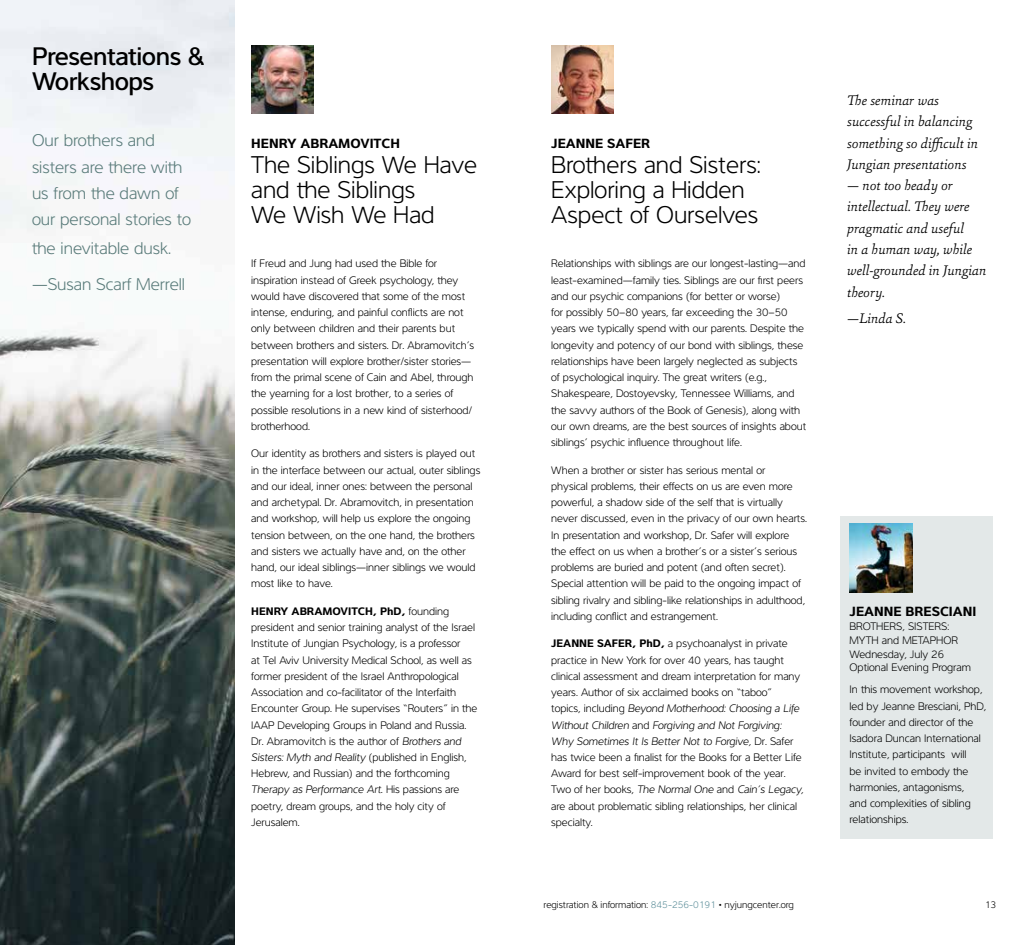
<style>
.page{position:relative;width:1035px;height:945px;background:#fff}
.page>*{position:absolute;margin:0;border:0;box-sizing:border-box;transform-origin:0 0}
.t1{font:500 26.25px/25px "Interval Sans Pro";letter-spacing:-.02em;color:#000}
.t2{font:300 25px/25px "Interval Sans Pro";color:#000}
.t3{font:300 17.5px/26.2px "Interval Sans Pro";color:#587a79}
.t4{font:italic 300 15px/21.2px "Sina";color:#000}
.t5{font:700 13.75px "Interval Sans Pro";color:#000}
.t6{font:300 11.25px/16.2px "Interval Sans Pro";color:#000}
.t7{font:300 10px "Interval Sans Pro";color:#000}
.s1{font-weight:700}
.s2{font-style:italic}
.s3{color:#5c8e99}
</style>
<div class="page">
<div style="left:841px;top:516px;width:152px;height:323px;background:#e3e8e8"></div>
<img style="left:0;top:0;width:235px;height:945px">
<img style="left:251px;top:45px;width:63px;height:69px">
<img style="left:551px;top:45px;width:63px;height:69px">
<img style="left:850px;top:524px;width:62px;height:68px">
<h1 class="t1" style="left:32px;top:40px;width:174px">Presentations &amp;<br>Workshops</h1>
<h3 class="t3" style="left:32px;top:126px;width:161px">Our brothers and sisters are there with us from the dawn of our personal stories to</h3>
<h3 class="t3" style="left:32px;top:228px;width:155px;line-height:36.5px">the inevitable dusk. —Susan Scarf Merrell</h3>
<p class="t5" style="left:251px;top:133px;width:150px">HENRY ABRAMOVITCH</p>
<h2 class="t2" style="left:251px;top:150px;width:227px">The Siblings We Have and the Siblings<br>We Wish We Had</h2>
<p class="t6" style="left:251px;top:255px;width:225px">If Freud and Jung had used the Bible for inspiration instead of Greek psychology, they would have discovered that some of the most intense, enduring, and painful conflicts are not only between children and their parents but between brothers and sisters. Dr. Abramovitch’s presentation will explore brother/sister stories— from the primal scene of Cain and Abel, through the yearning for a lost brother, to a series of possible resolutions in a new kind of sisterhood/ brotherhood.</p>
<p class="t6" style="left:251px;top:445px;width:231px">Our identity as brothers and sisters is played out in the interface between our actual, outer siblings and our ideal, inner ones: between the personal and archetypal. Dr. Abramovitch, in presentation and workshop, will help us explore the ongoing tension between, on the one hand, the brothers and sisters we actually have and, on the other hand, our ideal siblings—inner siblings we would most like to have.</p>
<p class="t6" style="left:251px;top:602px;width:228px"><span class="s1">HENRY ABRAMOVITCH, PhD,</span> founding president and senior training analyst of the Israel Institute of Jungian Psychology, is a professor<br>at Tel Aviv University Medical School, as well as former president of the Israel Anthropological Association and co-facilitator of the Interfaith Encounter Group. He supervises “Routers” in the IAAP Developing Groups in Poland and Russia.<br>Dr. Abramovitch is the author of <span class="s2">Brothers and Sisters: Myth and Reality</span> (published in English, Hebrew, and Russian) and the forthcoming <span class="s2">Therapy as Performance Art.</span> His passions are poetry, dream groups, and the holy city of Jerusalem.</p>
<p class="t5" style="left:551px;top:133px;width:101px">JEANNE SAFER</p>
<h2 class="t2" style="left:551px;top:150px;width:211px">Brothers and Sisters:<br>Exploring a Hidden<br>Aspect of Ourselves</h2>
<p class="t6" style="left:551px;top:255px;width:257px">Relationships with siblings are our longest-lasting—and least-examined—family ties. Siblings are our first peers and our psychic companions (for better or worse)<br>for possibly 50–80 years, far exceeding the 30–50 years we typically spend with our parents. Despite the longevity and potency of our bond with siblings, these relationships have been largely neglected as subjects of psychological inquiry. The great writers (e.g., Shakespeare, Dostoyevsky, Tennessee Williams, and the savvy authors of the Book of Genesis), along with our own dreams, are the best sources of insights about siblings’ psychic influence throughout life.</p>
<p class="t6" style="left:551px;top:461px;width:257px">When a brother or sister has serious mental or<br>physical problems, their effects on us are even more powerful, a shadow side of the self that is virtually never discussed, even in the privacy of our own hearts.<br>In presentation and workshop, Dr. Safer will explore the effect on us when a brother’s or a sister’s serious problems are buried and potent (and often secret).<br>Special attention will be paid to the ongoing impact of sibling rivalry and sibling-like relationships in adulthood, including conflict and estrangement.</p>
<p class="t6" style="left:551px;top:634px;width:254px"><span class="s1">JEANNE SAFER, PhD,</span> a psychoanalyst in private practice in New York for over 40 years, has taught clinical assessment and dream interpretation for many years. Author of six acclaimed books on “taboo” topics, including <span class="s2">Beyond Motherhood: Choosing a Life Without Children</span> and <span class="s2">Forgiving and Not Forgiving:<br>Why Sometimes It Is Better Not to Forgive,</span> Dr. Safer has twice been a finalist for the Books for a Better Life Award for best self-improvement book of the year.<br>Two of her books, <span class="s2">The Normal One</span> and <span class="s2">Cain’s Legacy, </span>are about problematic sibling relationships, her clinical specialty.</p>
<h3 class="t4" style="left:847px;top:89px;width:132px">The seminar was successful in balancing something so difficult in<br>Jungian presentations</h3>
<h3 class="t4" style="left:847px;top:174px;width:141px">— not too heady or intellectual. They were pragmatic and useful<br>in a human way, while well-grounded in Jungian theory.</h3>
<h3 class="t4" style="left:847px;top:308px;width:61px">—Linda S.</h3>
<p class="t5" style="left:850px;top:601px;width:128px">JEANNE BRESCIANI</p>
<p class="t6" style="left:850px;top:619px;width:123px;line-height:13.8px">BROTHERS, SISTERS:<br>MYTH and METAPHOR<br>Wednesday, July 26<br>Optional Evening Program</p>
<p class="t6" style="left:850px;top:681px;width:138px">In this movement workshop, led by Jeanne Bresciani, PhD, founder and director of the<br>Isadora Duncan International<br>Institute, participants will<br>be invited to embody the harmonies, antagonisms,<br>and complexities of sibling relationships.</p>
<p class="t7" style="left:544px;top:898px;width:252px">registration &amp; information: <span class="s3">845-256-0191</span> • nyjungcenter.org</p>
<p class="t7" style="left:985px;top:898px;width:13px">13</p>
</div>
